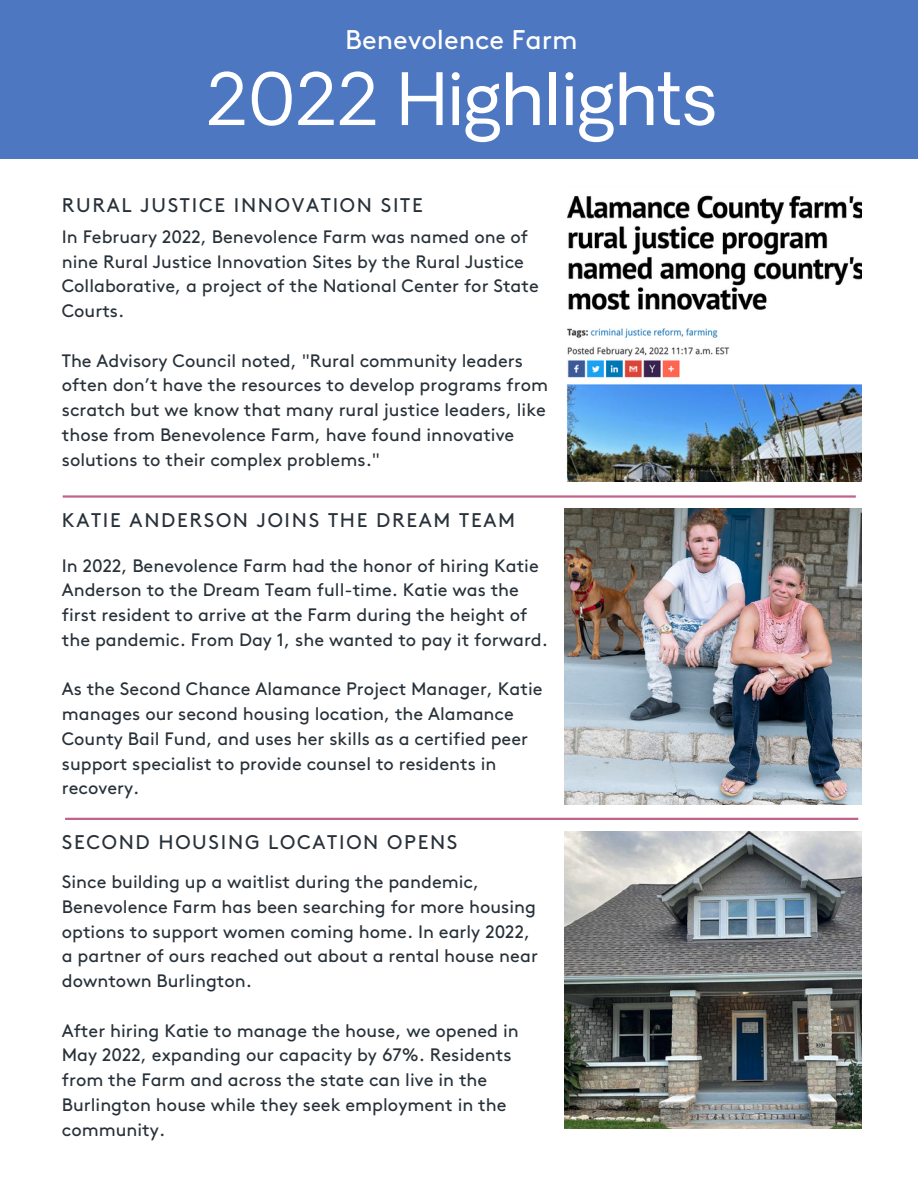
<style>
.page{position:relative;width:918px;height:1188px;background:#fff}
.page>*{position:absolute;margin:0;border:0;box-sizing:border-box;transform-origin:0 0}
.t1{font:70.5px "Oakes Grotesk";color:#fff}
.t2{font:27px "Brown";color:#fff}
.t3{font:19.8px "Brown";letter-spacing:.085em;color:#283139}
.t4{font:18px/24.8px "Brown";color:#283139}
</style>
<div class="page">
<div style="left:0;top:0;width:918px;height:159px;background:#4d77c1"></div>
<img style="left:565px;top:508px;width:296px;height:297px">
<img style="left:565px;top:832px;width:296px;height:296px">
<img style="left:567px;top:195px;width:294px;height:286px">
<hr style="left:63px;top:495px;width:793px;height:3px;background:#c1638a">
<hr style="left:65px;top:818px;width:793px;height:2px;background:#c1638a">
<p class="t2" style="left:345px;top:29px;width:234px">Benevolence Farm</p>
<p class="t1" style="left:206px;top:72px;width:512px">2022 Highlights</p>
<p class="t3" style="left:62px;top:197px;width:362px">RURAL JUSTICE INNOVATION SITE</p>
<p class="t4" style="left:62px;top:225px;width:479px">In February 2022, Benevolence Farm was named one of nine Rural Justice Innovation Sites by the Rural Justice Collaborative, a project of the National Center for State Courts.</p>
<p class="t4" style="left:62px;top:349px;width:488px">The Advisory Council noted, "Rural community leaders often don’t have the resources to develop programs from scratch but we know that many rural justice leaders, like those from Benevolence Farm, have found innovative solutions to their complex problems."</p>
<p class="t3" style="left:62px;top:512px;width:455px">KATIE ANDERSON JOINS THE DREAM TEAM</p>
<p class="t4" style="left:62px;top:554px;width:488px">In 2022, Benevolence Farm had the honor of hiring Katie Anderson to the Dream Team full-time. Katie was the first resident to arrive at the Farm during the height of the pandemic. From Day 1, she wanted to pay it forward.</p>
<p class="t4" style="left:62px;top:678px;width:482px">As the Second Chance Alamance Project Manager, Katie manages our second housing location, the Alamance County Bail Fund, and uses her skills as a certified peer support specialist to provide counsel to residents in recovery.</p>
<p class="t3" style="left:62px;top:834px;width:397px">SECOND HOUSING LOCATION OPENS</p>
<p class="t4" style="left:62px;top:870px;width:476px">Since building up a waitlist during the pandemic,<br>Benevolence Farm has been searching for more housing options to support women coming home. In early 2022,</p>
<p class="t4" style="left:62px;top:945px;width:478px">a partner of ours reached out about a rental house near downtown Burlington.</p>
<p class="t4" style="left:62px;top:1019px;width:458px">After hiring Katie to manage the house, we opened in May 2022, expanding our capacity by 67%. Residents from the Farm and across the state can live in the Burlington house while they seek employment in the community.</p>
</div>
